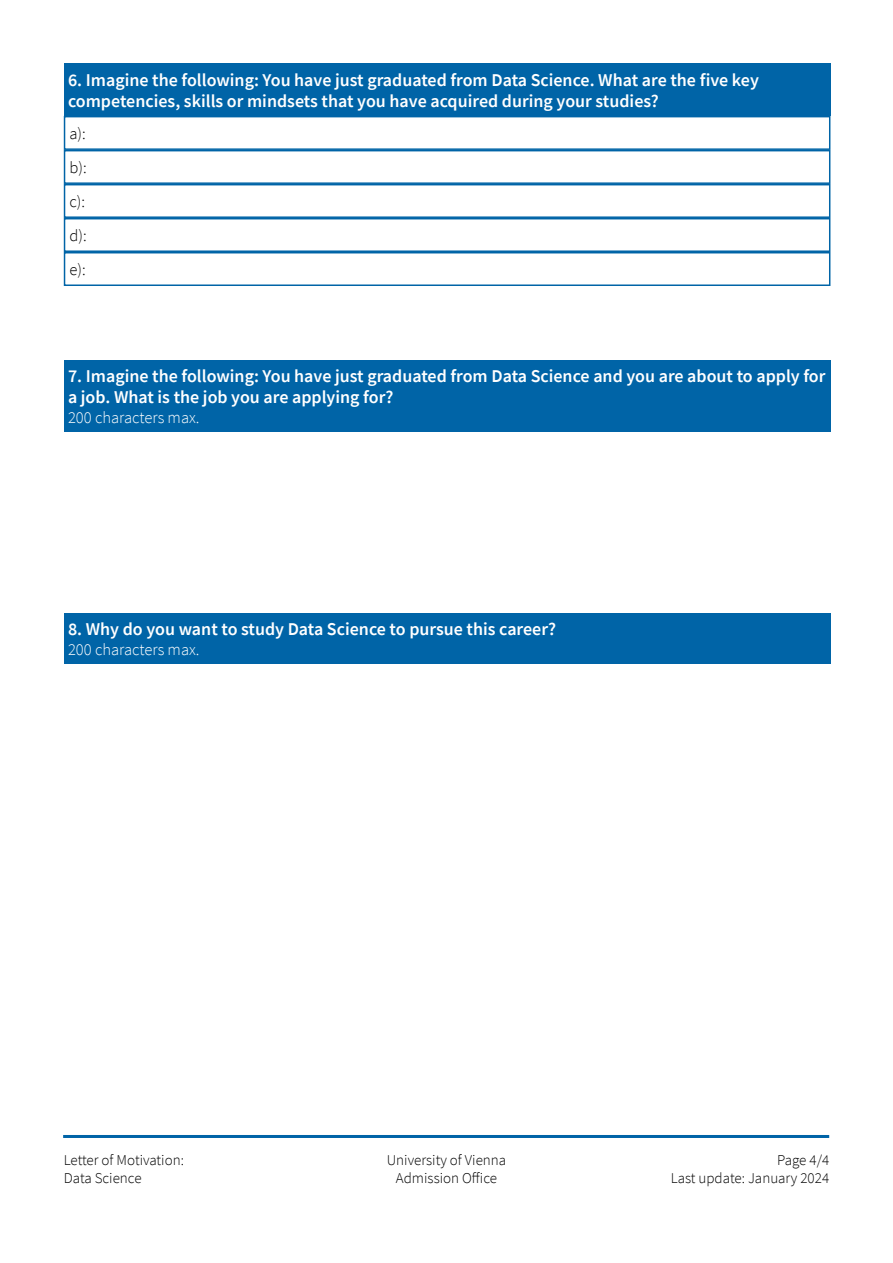
<style>
.page{position:relative;width:893px;height:1263px;background:#fff}
.page>*{position:absolute;margin:0;border:0;box-sizing:border-box;transform-origin:0 0}
.t1{font:600 18px/21.6px "Source Sans Pro";color:#fff}
.t2{font:300 16.5px "Source Sans Pro";color:#fff}
.t3{font:300 16.5px/34px "Source Sans Pro";color:#000;text-align:justify}
.t4{font:300 15px/18px "Source Sans Pro";color:#000;text-align:center}
</style>
<div class="page">
<hr style="left:63px;top:1135px;width:766px;height:3px;background:#0064a7">
<div style="left:64px;top:64px;width:766px;height:52px;background:#0064a7"></div>
<div style="left:64px;top:360px;width:766px;height:72px;background:#0064a7"></div>
<div style="left:64px;top:613px;width:766px;height:51px;background:#0064a7"></div>
<div style="left:64px;top:116px;width:766px;height:34px;border:2px solid #0064a7"></div>
<div style="left:64px;top:150px;width:766px;height:34px;border:2px solid #0064a7"></div>
<div style="left:64px;top:184px;width:766px;height:34px;border:2px solid #0064a7"></div>
<div style="left:64px;top:218px;width:766px;height:34px;border:2px solid #0064a7"></div>
<div style="left:64px;top:252px;width:766px;height:34px;border:2px solid #0064a7"></div>
<p class="t1" style="left:68px;top:69px;width:692px">6. Imagine the following: You have just graduated from Data Science. What are the five key competencies, skills or mindsets that you have acquired during your studies?</p>
<p class="t3" style="left:70px;top:117px;width:19px">a): b): c): d): e):</p>
<p class="t1" style="left:68px;top:365px;width:759px">7. Imagine the following: You have just graduated from Data Science and you are about to apply for a job. What is the job you are applying for?</p>
<p class="t2" style="left:68px;top:408px;width:133px">200 characters max.</p>
<p class="t1" style="left:68px;top:618px;width:490px">8. Why do you want to study Data Science to pursue this career?</p>
<p class="t2" style="left:68px;top:639px;width:133px">200 characters max.</p>
<p class="t4" style="left:64px;top:1151px;width:122px;text-align:left">Letter of Motivation:<br>Data Science</p>
<p class="t4" style="left:671px;top:1151px;width:160px;text-align:right">Page 4/4<br>Last update: January 2024</p>
<p class="t4" style="left:387px;top:1151px;width:121px">University of Vienna<br>Admission Office</p>
</div>
